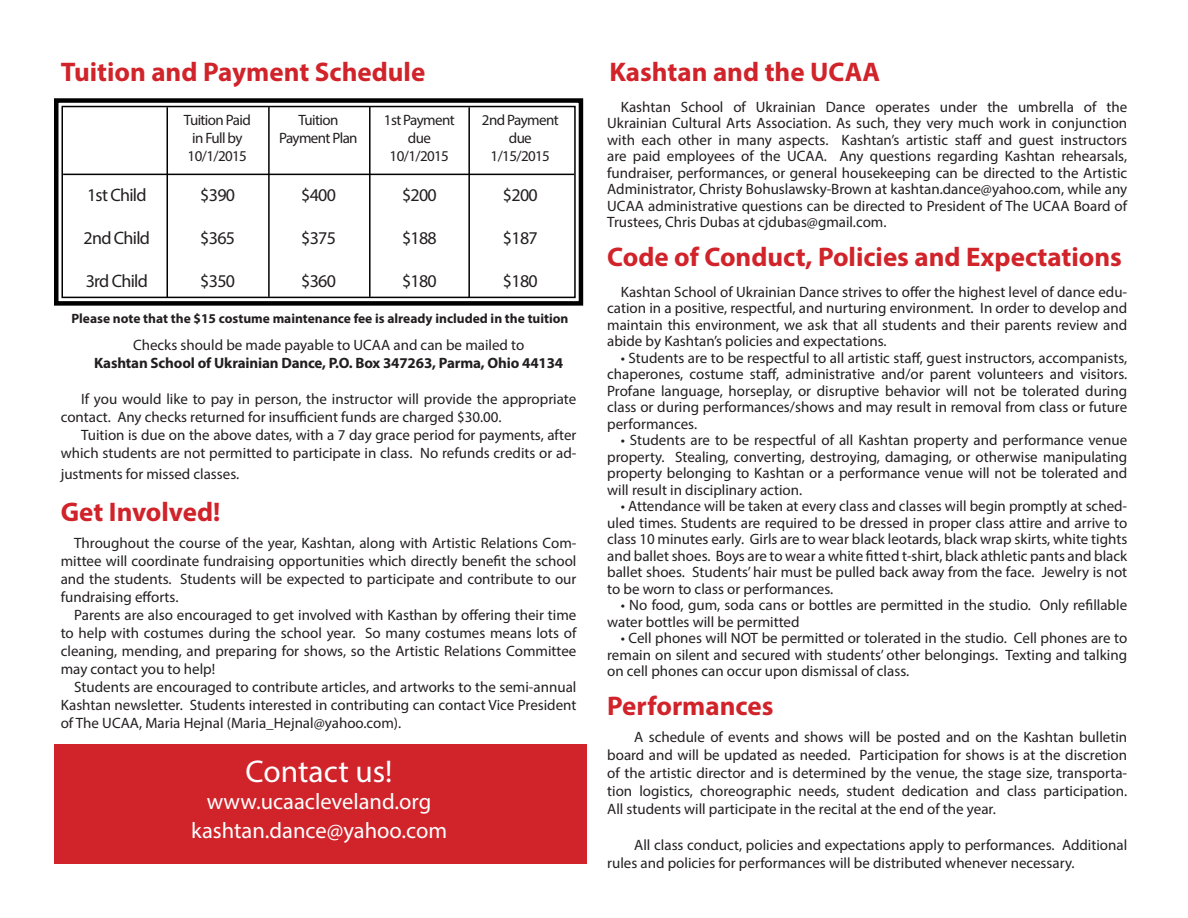
<style>
.page{position:relative;width:1188px;height:918px;background:#fff}
.page>*{position:absolute;margin:0;border:0;box-sizing:border-box;transform-origin:0 0}
.t1{font:31.5px "Myriad Pro";color:#fff}
.t2{font:700 27px "Myriad Pro";color:#d1232a}
.t3{font:22.5px "Myriad Pro";color:#fff}
.t4{font:18px "Myriad Pro";letter-spacing:-.04em;color:#231f20}
.t5{font:15px/16.5px "Myriad Pro";color:#231f20;text-align:justify}
.t6{font:15px/18px "Myriad Pro";letter-spacing:-.04em;color:#231f20}
.t7{font:700 15px "Myriad Pro";letter-spacing:-.01em;color:#231f20}
.t8{font:700 13.5px "Myriad Pro";color:#231f20}
</style>
<div class="page">
<svg style="left:54px;top:98px;width:530px;height:208px"></svg>
<div style="left:61px;top:106px;width:515px;height:192px;border:2px solid #000"></div>
<hr style="left:63px;top:174px;width:511px;height:1px;background:#000">
<hr style="left:167px;top:107px;width:1px;height:190px;background:#000">
<hr style="left:268px;top:107px;width:2px;height:190px;background:#000">
<hr style="left:369px;top:107px;width:2px;height:190px;background:#000">
<hr style="left:468px;top:107px;width:2px;height:190px;background:#000">
<div style="left:54px;top:745px;width:533px;height:119px;background:#d1232a"></div>
<p class="t2" style="left:61px;top:54px;width:366px">Tuition and Payment Schedule</p>
<p class="t6" style="left:184px;top:110px;width:68px">Tuition Paid in Full by<br>10/1/2015</p>
<p class="t6" style="left:298px;top:110px;width:41px">Tuition</p>
<p class="t6" style="left:384px;top:110px;width:72px">1st Payment</p>
<p class="t5" style="left:408px;top:129px;width:25px">due</p>
<p class="t5" style="left:390px;top:147px;width:61px">10/1/2015</p>
<p class="t6" style="left:279px;top:128px;width:80px">Payment Plan</p>
<p class="t6" style="left:482px;top:110px;width:78px">2nd Payment</p>
<p class="t5" style="left:509px;top:129px;width:25px">due</p>
<p class="t5" style="left:491px;top:147px;width:61px">1/15/2015</p>
<p class="t4" style="left:503px;top:183px;width:36px">$200</p>
<p class="t4" style="left:503px;top:227px;width:36px">$187</p>
<p class="t4" style="left:503px;top:270px;width:36px">$180</p>
<p class="t8" style="left:71px;top:309px;width:499px">Please note that the $15 costume maintenance fee is already included in the tuition</p>
<p class="t5" style="left:133px;top:336px;width:393px">Checks should be made payable to UCAA and can be mailed to</p>
<p class="t7" style="left:94px;top:353px;width:471px">Kashtan School of Ukrainian Dance, P.O. Box 347263, Parma, Ohio 44134</p>
<p class="t5" style="left:61px;top:389px;width:517px;line-height:18px;text-indent:20px">If you would like to pay in person, the instructor will provide the appropriate contact. Any checks returned for insufficient funds are charged $30.00.</p>
<p class="t5" style="left:61px;top:425px;width:517px;line-height:18px;text-align:right">Tuition is due on the above dates, with a 7 day grace period for payments, after which students are not permitted to participate in class. No refunds credits or ad-</p>
<p class="t5" style="left:61px;top:466px;width:180px">justments for missed classes.</p>
<p class="t4" style="left:200px;top:183px;width:36px">$390</p>
<p class="t4" style="left:200px;top:227px;width:36px">$365</p>
<p class="t4" style="left:200px;top:270px;width:36px">$350</p>
<p class="t4" style="left:301px;top:183px;width:36px">$400</p>
<p class="t4" style="left:301px;top:227px;width:36px">$375</p>
<p class="t4" style="left:301px;top:270px;width:36px">$360</p>
<p class="t4" style="left:402px;top:183px;width:36px">$200</p>
<p class="t4" style="left:402px;top:227px;width:36px">$188</p>
<p class="t4" style="left:402px;top:270px;width:36px">$180</p>
<p class="t4" style="left:87px;top:183px;width:61px">1st Child</p>
<p class="t4" style="left:84px;top:227px;width:68px">2nd Child</p>
<p class="t4" style="left:86px;top:270px;width:64px">3rd Child</p>
<p class="t2" style="left:61px;top:494px;width:161px">Get Involved!</p>
<p class="t5" style="left:61px;top:534px;width:517px;line-height:18px;text-indent:14px">Throughout the course of the year, Kashtan, along with Artistic Relations Com&shy;mittee will coordinate fundraising opportunities which directly benefit the school and the students. Students will be expected to participate and contribute to our fundraising efforts.</p>
<p class="t5" style="left:61px;top:606px;width:517px;line-height:18px;text-indent:14px">Parents are also encouraged to get involved with Kasthan by offering their time to help with costumes during the school year. So many costumes means lots of cleaning, mending, and preparing for shows, so the Artistic Relations Committee may contact you to help!</p>
<p class="t5" style="left:61px;top:678px;width:517px;line-height:18px;text-indent:14px">Students are encouraged to contribute articles, and artworks to the semi-annual Kashtan newsletter. Students interested in contributing can contact Vice President of The UCAA, Maria Hejnal (Maria_Hejnal@yahoo.com).</p>
<p class="t1" style="left:246px;top:752px;width:148px">Contact us!</p>
<p class="t3" style="left:207px;top:787px;width:226px">www.ucaacleveland.org</p>
<p class="t3" style="left:191px;top:816px;width:258px">kashtan.dance@yahoo.com</p>
<p class="t2" style="left:609px;top:54px;width:272px">Kashtan and the UCAA</p>
<p class="t5" style="left:607px;top:98px;width:522px;text-indent:14px">Kashtan School of Ukrainian Dance operates under the umbrella of the Ukrainian Cultural Arts Association. As such, they very much work in conjunction with each other in many aspects. Kashtan’s artistic staff and guest instructors are paid employees of the UCAA. Any questions regarding Kashtan rehearsals, fundraiser, performances, or general housekeeping can be directed to the Artistic Administrator, Christy Bohuslawsky-Brown at kashtan.dance@yahoo.com, while any UCAA administrative questions can be directed to President of The UCAA Board of Trustees, Chris Dubas at cjdubas@gmail.com.</p>
<p class="t2" style="left:607px;top:239px;width:516px">Code of Conduct, Policies and Expectations</p>
<p class="t5" style="left:607px;top:283px;width:522px;text-indent:14px">Kashtan School of Ukrainian Dance strives to offer the highest level of dance edu&shy;cation in a positive, respectful, and nurturing environment. In order to develop and maintain this environment, we ask that all students and their parents review and abide by Kashtan’s policies and expectations.</p>
<p class="t5" style="left:607px;top:349px;width:522px;text-indent:14px">• Students are to be respectful to all artistic staff, guest instructors, accompanists, chaperones, costume staff, administrative and/or parent volunteers and visitors.<br>Profane language, horseplay, or disruptive behavior will not be tolerated during class or during performances/shows and may result in removal from class or future performances.</p>
<p class="t5" style="left:607px;top:432px;width:522px;text-indent:14px">• Students are to be respectful of all Kashtan property and performance venue property. Stealing, converting, destroying, damaging, or otherwise manipulating property belonging to Kashtan or a performance venue will not be tolerated and will result in disciplinary action.</p>
<p class="t5" style="left:607px;top:498px;width:522px;text-indent:14px">• Attendance will be taken at every class and classes will begin promptly at sched&shy;uled times. Students are required to be dressed in proper class attire and arrive to class 10 minutes early. Girls are to wear black leotards, black wrap skirts, white tights and ballet shoes. Boys are to wear a white fitted t-shirt, black athletic pants and black ballet shoes. Students’ hair must be pulled back away from the face. Jewelry is not to be worn to class or performances.</p>
<p class="t5" style="left:607px;top:597px;width:522px;text-indent:14px">• No food, gum, soda cans or bottles are permitted in the studio. Only refillable water bottles will be permitted</p>
<p class="t5" style="left:607px;top:630px;width:522px;text-indent:14px">• Cell phones will NOT be permitted or tolerated in the studio. Cell phones are to remain on silent and secured with students’ other belongings. Texting and talking on cell phones can occur upon dismissal of class.</p>
<p class="t2" style="left:607px;top:688px;width:168px">Performances</p>
<p class="t5" style="left:607px;top:728px;width:522px;line-height:18px;text-indent:27px">A schedule of events and shows will be posted and on the Kashtan bulletin board and will be updated as needed. Participation for shows is at the discretion of the artistic director and is determined by the venue, the stage size, transporta&shy;tion logistics, choreographic needs, student dedication and class participation.<br>All students will participate in the recital at the end of the year.</p>
<p class="t5" style="left:607px;top:836px;width:522px;line-height:18px;text-indent:27px">All class conduct, policies and expectations apply to performances. Additional rules and policies for performances will be distributed whenever necessary.</p>
</div>
